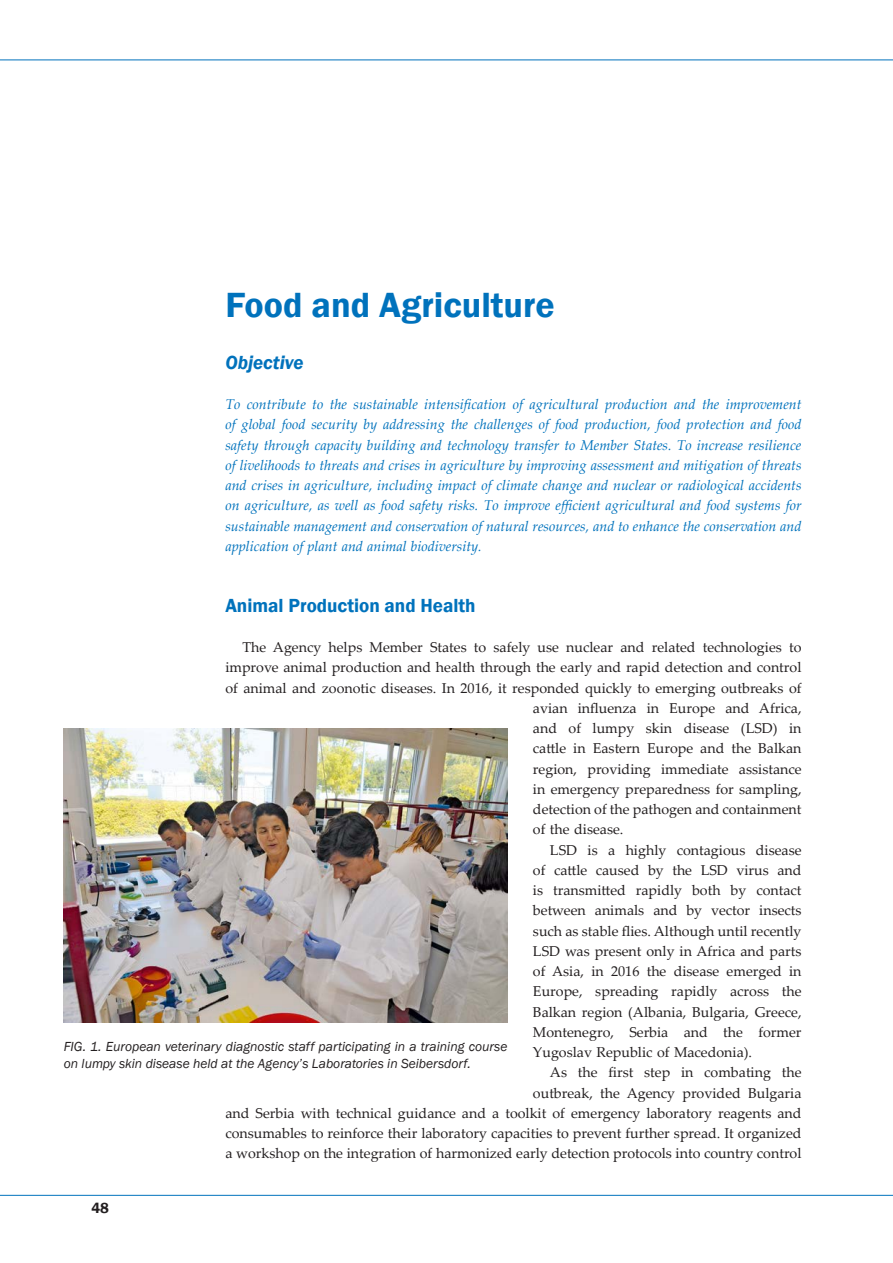
<style>
.page{position:relative;width:893px;height:1263px;background:#fff}
.page>*{position:absolute;margin:0;border:0;box-sizing:border-box;transform-origin:0 0}
._01_Chapter_title{font:600 36px "Franklin Gothic";color:#0072bc}
._02_Title{font:600 19.5px "Franklin Gothic";color:#0072bc}
._01_Objective_title{font:italic 600 19.5px "Franklin Gothic";color:#0072bc}
._00_Pagina{font:600 15px "Franklin Gothic";color:#231f20}
._04_Body_text{font:14.25px/20.2px "Palatino Linotype";color:#231f20;text-align:justify}
._01_Objective_text{font:italic 14.25px/20.2px "Palatino Linotype";color:#0072bc;text-align:justify}
._07_Fig_Capiton{font:italic 13.5px/16.2px "Franklin Gothic";color:#231f20}
</style>
<div class="page">
<hr style="left:0;top:60px;width:893px;height:1px;background:#0072bc">
<hr style="left:0;top:1195px;width:893px;height:1px;background:#0072bc">
<img style="left:64px;top:728px;width:443px;height:294px">
<p class="_01_Chapter_title" style="left:225px;top:283px;width:331px">Food and Agriculture</p>
<p class="_01_Objective_title" style="left:225px;top:349px;width:80px">Objective</p>
<p class="_01_Objective_text" style="left:225px;top:393px;width:578px">To contribute to the sustainable intensification of agricultural production and the improvement of global food security by addressing the challenges of food production, food protection and food safety through capacity building and technology transfer to Member States. To increase resilience of livelihoods to threats and crises in agriculture by improving assessment and mitigation of threats and crises in agriculture, including impact of climate change and nuclear or radiological accidents on agriculture, as well as food safety risks. To improve efficient agricultural and food systems for sustainable management and conservation of natural resources, and to enhance the conservation and application of plant and animal biodiversity.</p>
<p class="_02_Title" style="left:225px;top:593px;width:252px">Animal Production and Health</p>
<p class="_04_Body_text" style="left:242px;top:637px;width:561px">The Agency helps Member States to safely use nuclear and related technologies to</p>
<p class="_04_Body_text" style="left:225px;top:657px;width:578px">improve animal production and health through the early and rapid detection and control</p>
<p class="_04_Body_text" style="left:225px;top:677px;width:578px">of animal and zoonotic diseases. In 2016, it responded quickly to emerging outbreaks of</p>
<p class="_04_Body_text" style="left:533px;top:697px;width:270px">avian influenza in Europe and Africa,</p>
<p class="_04_Body_text" style="left:533px;top:718px;width:270px">and of lumpy skin disease (LSD) in</p>
<p class="_04_Body_text" style="left:533px;top:738px;width:270px">cattle in Eastern Europe and the Balkan</p>
<p class="_04_Body_text" style="left:533px;top:758px;width:270px">region, providing immediate assistance</p>
<p class="_04_Body_text" style="left:533px;top:778px;width:270px">in emergency preparedness for sampling,</p>
<p class="_04_Body_text" style="left:533px;top:799px;width:270px">detection of the pathogen and containment</p>
<p class="_04_Body_text" style="left:533px;top:819px;width:90px">of the disease.</p>
<p class="_04_Body_text" style="left:533px;top:839px;width:270px;text-indent:17px">LSD is a highly contagious disease of cattle caused by the LSD virus and is transmitted rapidly both by contact between animals and by vector insects such as stable flies. Although until recently LSD was present only in Africa and parts of Asia, in 2016 the disease emerged in Europe, spreading rapidly across the Balkan region (Albania, Bulgaria, Greece, Montenegro, Serbia and the former Yugoslav Republic of Macedonia).</p>
<p class="_04_Body_text" style="left:225px;top:1062px;width:578px;text-align:right">As the first step in combating the<br>outbreak, the Agency provided Bulgaria<br>and Serbia with technical guidance and a toolkit of emergency laboratory reagents and consumables to reinforce their laboratory capacities to prevent further spread. It organized a workshop on the integration of harmonized early detection protocols into country control</p>
<p class="_07_Fig_Capiton" style="left:64px;top:1039px;width:445px">FIG. 1. European veterinary diagnostic staff participating in a training course on lumpy skin disease held at the Agency’s Laboratories in Seibersdorf.</p>
<p class="_00_Pagina" style="left:91px;top:1199px;width:19px">48</p>
</div>
